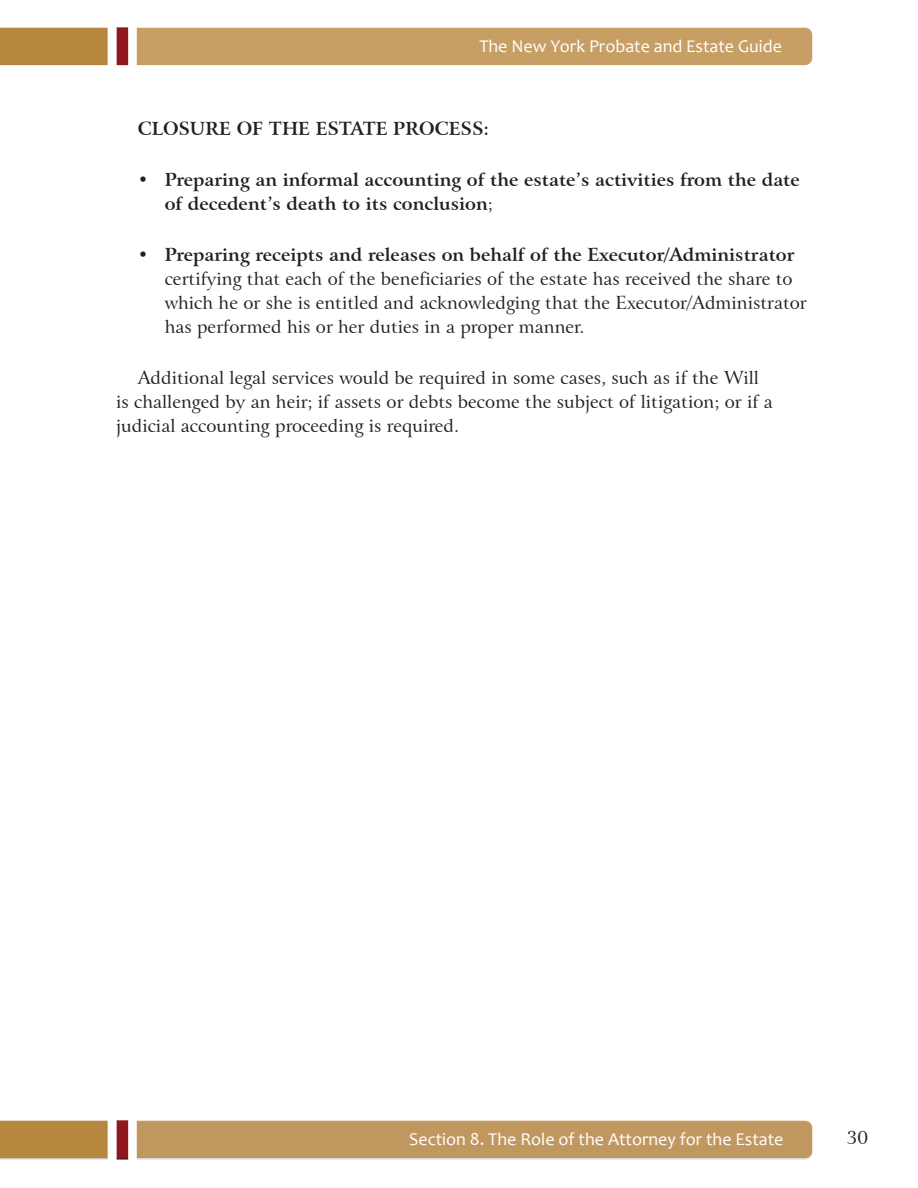
<style>
.page{position:relative;width:918px;height:1188px;background:#fff}
.page>*{position:absolute;margin:0;border:0;box-sizing:border-box;transform-origin:0 0}
.t1{font:18px/24px "Arrus BT";color:#231f20}
.t2{font:700 18px/24px "Arrus BT";color:#231f20}
.t3{font:18px "Candara";color:#fff}
.s1{font-weight:400}
</style>
<div class="page">
<img style="left:0;top:27px;width:813px;height:1133px">
<p class="t3" style="left:479px;top:35px;width:304px">The New York Probate and Estate Guide</p>
<p class="t2" style="left:138px;top:117px;width:29px">Closure</p>
<p class="t2" style="left:237px;top:117px;width:47px">of the</p>
<p class="t2" style="left:316px;top:117px;width:13px">estate</p>
<p class="t2" style="left:393px;top:117px;width:14px">process</p>
<p class="t2" style="left:483px;top:117px;width:7px">:</p>
<p class="t2" style="left:165px;top:168px;width:637px;text-indent:-27px">• Preparing an informal accounting of the estate’s activities from the date of decedent’s death to its conclusion<span class="s1">;</span></p>
<p class="t2" style="left:138px;top:243px;width:658px">• Preparing receipts and releases on behalf of the Executor/Administrator</p>
<p class="t1" style="left:165px;top:267px;width:644px">certifying that each of the beneficiaries of the estate has received the share to which he or she is entitled and acknowledging that the Executor/Administrator has performed his or her duties in a proper manner.</p>
<p class="t1" style="left:116px;top:366px;width:658px;text-indent:22px">Additional legal services would be required in some cases, such as if the Will is challenged by an heir; if assets or debts become the subject of litigation; or if a judicial accounting proceeding is required.</p>
<p class="t3" style="left:409px;top:1127px;width:376px">Section 8. The Role of the Attorney for the Estate</p>
<p class="t1" style="left:847px;top:1126px;width:23px">30</p>
</div>
